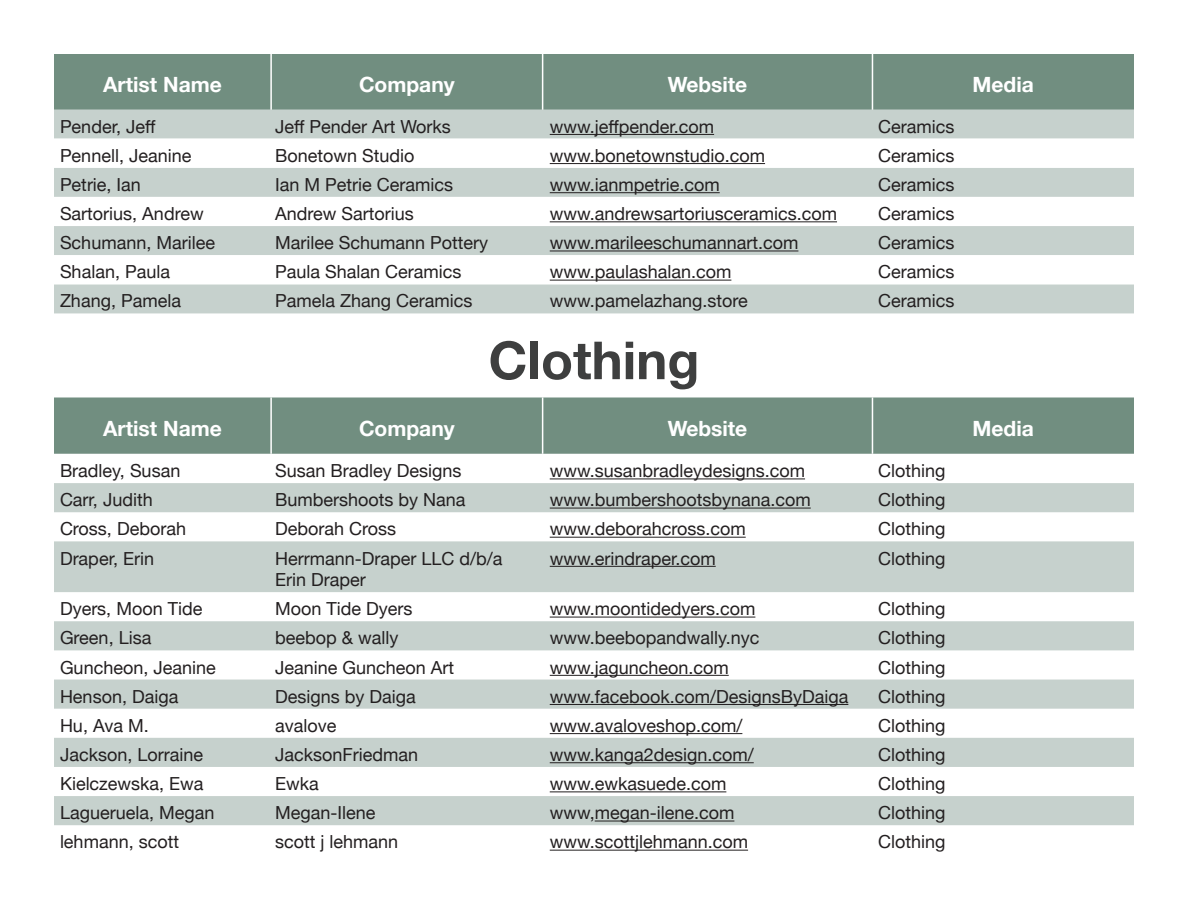
<style>
.page{position:relative;width:1188px;height:918px;background:#fff}
.page>*{position:absolute;margin:0;border:0;box-sizing:border-box;transform-origin:0 0}
.t1{font:700 52.5px "Helvetica Neue";color:#3e3f3f}
.t2{font:700 21px "Helvetica Neue";color:#fff}
.t3{font:18px/21.6px "Helvetica Neue";color:#231f20}
</style>
<div class="page">
<div style="left:54px;top:54px;width:1080px;height:56px;background:#718e80"></div>
<hr style="left:270px;top:54px;width:2px;height:56px;background:#fff">
<hr style="left:542px;top:54px;width:1px;height:56px;background:#fff">
<hr style="left:872px;top:54px;width:1px;height:56px;background:#fff">
<div style="left:54px;top:110px;width:1080px;height:203px;background:#c6d1cd"></div>
<svg style="left:54px;top:139px;width:1080px;height:145px"></svg>
<hr style="left:550px;top:134px;width:164px;height:1px;background:#231f20">
<hr style="left:550px;top:163px;width:215px;height:1px;background:#231f20">
<hr style="left:550px;top:192px;width:170px;height:1px;background:#231f20">
<hr style="left:550px;top:221px;width:287px;height:1px;background:#231f20">
<hr style="left:550px;top:251px;width:248px;height:1px;background:#231f20">
<hr style="left:550px;top:280px;width:181px;height:1px;background:#231f20">
<div style="left:54px;top:398px;width:1080px;height:56px;background:#718e80"></div>
<hr style="left:270px;top:398px;width:2px;height:56px;background:#fff">
<hr style="left:542px;top:398px;width:1px;height:56px;background:#fff">
<hr style="left:872px;top:398px;width:1px;height:56px;background:#fff">
<svg style="left:54px;top:483px;width:1080px;height:342px;fill:#c6d1cd"></svg>
<hr style="left:550px;top:478px;width:255px;height:1px;background:#231f20">
<hr style="left:550px;top:508px;width:261px;height:1px;background:#231f20">
<hr style="left:550px;top:537px;width:196px;height:1px;background:#231f20">
<hr style="left:550px;top:566px;width:166px;height:1px;background:#231f20">
<hr style="left:550px;top:617px;width:205px;height:1px;background:#231f20">
<hr style="left:550px;top:675px;width:179px;height:1px;background:#231f20">
<hr style="left:550px;top:704px;width:298px;height:1px;background:#231f20">
<hr style="left:550px;top:733px;width:192px;height:1px;background:#231f20">
<hr style="left:550px;top:762px;width:204px;height:1px;background:#231f20">
<hr style="left:550px;top:791px;width:176px;height:1px;background:#231f20">
<hr style="left:595px;top:821px;width:139px;height:1px;background:#231f20">
<hr style="left:550px;top:850px;width:198px;height:1px;background:#231f20">
<p class="t2" style="left:103px;top:68px;width:120px">Artist Name</p>
<p class="t2" style="left:359px;top:68px;width:97px">Company</p>
<p class="t2" style="left:668px;top:68px;width:81px">Website</p>
<p class="t2" style="left:973px;top:68px;width:63px">Media</p>
<p class="t3" style="left:60px;top:116px;width:97px">Pender, Jeff</p>
<p class="t3" style="left:275px;top:116px;width:177px">Jeff Pender Art Works</p>
<p class="t3" style="left:550px;top:116px;width:166px">www.jeffpender.com</p>
<p class="t3" style="left:878px;top:116px;width:78px">Ceramics</p>
<p class="t3" style="left:60px;top:146px;width:133px">Pennell, Jeanine</p>
<p class="t3" style="left:275px;top:146px;width:141px">Bonetown Studio</p>
<p class="t3" style="left:550px;top:146px;width:217px">www.bonetownstudio.com</p>
<p class="t3" style="left:878px;top:146px;width:78px">Ceramics</p>
<p class="t3" style="left:60px;top:175px;width:82px">Petrie, Ian</p>
<p class="t3" style="left:275px;top:175px;width:180px">Ian M Petrie Ceramics</p>
<p class="t3" style="left:550px;top:175px;width:171px">www.ianmpetrie.com</p>
<p class="t3" style="left:878px;top:175px;width:78px">Ceramics</p>
<p class="t3" style="left:60px;top:204px;width:145px">Sartorius, Andrew</p>
<p class="t3" style="left:275px;top:204px;width:140px">Andrew Sartorius</p>
<p class="t3" style="left:550px;top:204px;width:289px">www.andrewsartoriusceramics.com</p>
<p class="t3" style="left:878px;top:204px;width:78px">Ceramics</p>
<p class="t3" style="left:60px;top:233px;width:157px">Schumann, Marilee</p>
<p class="t3" style="left:275px;top:233px;width:215px">Marilee Schumann Pottery</p>
<p class="t3" style="left:550px;top:233px;width:250px">www.marileeschumannart.com</p>
<p class="t3" style="left:878px;top:233px;width:78px">Ceramics</p>
<p class="t3" style="left:60px;top:262px;width:112px">Shalan, Paula</p>
<p class="t3" style="left:275px;top:262px;width:188px">Paula Shalan Ceramics</p>
<p class="t3" style="left:550px;top:262px;width:183px">www.paulashalan.com</p>
<p class="t3" style="left:878px;top:262px;width:78px">Ceramics</p>
<p class="t3" style="left:60px;top:291px;width:123px">Zhang, Pamela</p>
<p class="t3" style="left:275px;top:291px;width:199px">Pamela Zhang Ceramics</p>
<p class="t3" style="left:550px;top:291px;width:199px">www.pamelazhang.store</p>
<p class="t3" style="left:878px;top:291px;width:78px">Ceramics</p>
<p class="t1" style="left:489px;top:319px;width:212px">Clothing</p>
<p class="t2" style="left:103px;top:412px;width:120px">Artist Name</p>
<p class="t2" style="left:359px;top:412px;width:97px">Company</p>
<p class="t2" style="left:668px;top:412px;width:81px">Website</p>
<p class="t2" style="left:973px;top:412px;width:63px">Media</p>
<p class="t3" style="left:60px;top:461px;width:122px">Bradley, Susan</p>
<p class="t3" style="left:275px;top:461px;width:188px">Susan Bradley Designs</p>
<p class="t3" style="left:550px;top:461px;width:257px">www.susanbradleydesigns.com</p>
<p class="t3" style="left:878px;top:461px;width:69px">Clothing</p>
<p class="t3" style="left:60px;top:490px;width:94px">Carr, Judith</p>
<p class="t3" style="left:275px;top:490px;width:192px">Bumbershoots by Nana</p>
<p class="t3" style="left:550px;top:490px;width:263px">www.bumbershootsbynana.com</p>
<p class="t3" style="left:878px;top:490px;width:69px">Clothing</p>
<p class="t3" style="left:60px;top:519px;width:128px">Cross, Deborah</p>
<p class="t3" style="left:275px;top:519px;width:123px">Deborah Cross</p>
<p class="t3" style="left:550px;top:519px;width:197px">www.deborahcross.com</p>
<p class="t3" style="left:878px;top:519px;width:69px">Clothing</p>
<p class="t3" style="left:60px;top:548px;width:96px">Draper, Erin</p>
<p class="t3" style="left:275px;top:548px;width:229px">Herrmann-Draper LLC d/b/a<br>Erin Draper</p>
<p class="t3" style="left:550px;top:548px;width:167px">www.erindraper.com</p>
<p class="t3" style="left:878px;top:548px;width:69px">Clothing</p>
<p class="t3" style="left:60px;top:599px;width:144px">Dyers, Moon Tide</p>
<p class="t3" style="left:275px;top:599px;width:139px">Moon Tide Dyers</p>
<p class="t3" style="left:550px;top:599px;width:207px">www.moontidedyers.com</p>
<p class="t3" style="left:878px;top:599px;width:69px">Clothing</p>
<p class="t3" style="left:60px;top:628px;width:93px">Green, Lisa</p>
<p class="t3" style="left:275px;top:628px;width:125px">beebop &amp; wally</p>
<p class="t3" style="left:550px;top:628px;width:211px">www.beebopandwally.nyc</p>
<p class="t3" style="left:878px;top:628px;width:69px">Clothing</p>
<p class="t3" style="left:60px;top:657px;width:157px">Guncheon, Jeanine</p>
<p class="t3" style="left:275px;top:657px;width:181px">Jeanine Guncheon Art</p>
<p class="t3" style="left:550px;top:657px;width:180px">www.jaguncheon.com</p>
<p class="t3" style="left:878px;top:657px;width:69px">Clothing</p>
<p class="t3" style="left:60px;top:687px;width:120px">Henson, Daiga</p>
<p class="t3" style="left:275px;top:687px;width:142px">Designs by Daiga</p>
<p class="t3" style="left:550px;top:687px;width:300px">www.facebook.com/DesignsByDaiga</p>
<p class="t3" style="left:878px;top:687px;width:69px">Clothing</p>
<p class="t3" style="left:60px;top:716px;width:90px">Hu, Ava M.</p>
<p class="t3" style="left:275px;top:716px;width:63px">avalove</p>
<p class="t3" style="left:550px;top:716px;width:194px">www.avaloveshop.com/</p>
<p class="t3" style="left:878px;top:716px;width:69px">Clothing</p>
<p class="t3" style="left:60px;top:745px;width:145px">Jackson, Lorraine</p>
<p class="t3" style="left:275px;top:745px;width:145px">JacksonFriedman</p>
<p class="t3" style="left:550px;top:745px;width:205px">www.kanga2design.com/</p>
<p class="t3" style="left:878px;top:745px;width:69px">Clothing</p>
<p class="t3" style="left:60px;top:774px;width:145px">Kielczewska, Ewa</p>
<p class="t3" style="left:275px;top:774px;width:45px">Ewka</p>
<p class="t3" style="left:550px;top:774px;width:178px">www.ewkasuede.com</p>
<p class="t3" style="left:878px;top:774px;width:69px">Clothing</p>
<p class="t3" style="left:60px;top:803px;width:156px">Lagueruela, Megan</p>
<p class="t3" style="left:275px;top:803px;width:102px">Megan-Ilene</p>
<p class="t3" style="left:550px;top:803px;width:186px">www,megan-ilene.com</p>
<p class="t3" style="left:878px;top:803px;width:69px">Clothing</p>
<p class="t3" style="left:60px;top:832px;width:121px">lehmann, scott</p>
<p class="t3" style="left:275px;top:832px;width:125px">scott j lehmann</p>
<p class="t3" style="left:550px;top:832px;width:200px">www.scottjlehmann.com</p>
<p class="t3" style="left:878px;top:832px;width:69px">Clothing</p>
</div>
